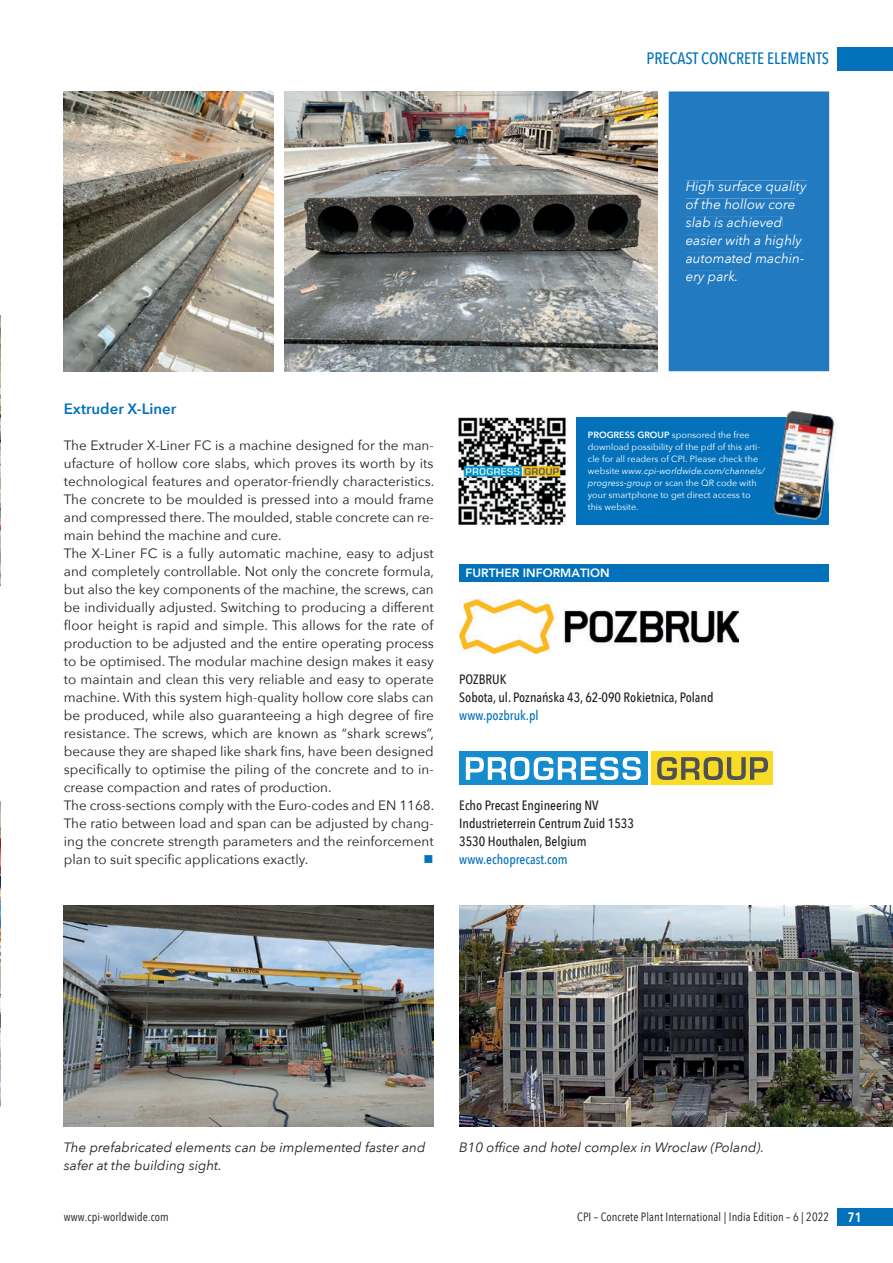
<style>
.page{position:relative;width:893px;height:1263px;background:#fff}
.page>*{position:absolute;margin:0;border:0;box-sizing:border-box;transform-origin:0 0}
.t1{font:500 16.5px "Avenir Next Condensed";color:#0372bb}
.t2{font:600 15px "Avenir Next";color:#0372bb}
.t3{font:13.5px/18px "Avenir Next";color:#231f20}
.t4{font:500 13.5px/18px "Avenir Next Condensed";color:#231f20}
.t5{font:italic 13.5px/18px "Avenir Next";color:#231f20}
.t6{font:italic 13.5px/18px "Avenir Next";color:#fff}
.t7{font:500 13.5px "Avenir Next Condensed";color:#0372bb}
.t8{font:600 13.5px "Avenir Next Condensed";color:#fff}
.t9{font:13.5px "Wingdings";color:#0372bb}
.t10{font:12px "Avenir Next Condensed";letter-spacing:.01em;color:#231f20}
.t11{font:800 12px "Avenir";color:#fff}
.t12{font:9px/12px "Avenir Next";color:#fff}
.s1{font-weight:600}
.s2{font-style:italic}
</style>
<div class="page">
<div style="left:838px;top:47px;width:55px;height:23px;background:#0372bb"></div>
<div style="left:838px;top:1208px;width:55px;height:18px;background:#0372bb"></div>
<img style="left:0;top:802px;width:1px;height:305px">
<img style="left:0;top:316px;width:1px;height:269px">
<img style="left:64px;top:91px;width:210px;height:280px">
<img style="left:285px;top:91px;width:373px;height:280px">
<div style="left:669px;top:91px;width:160px;height:280px;background:#227bc0"></div>
<div style="left:686px;top:181px;width:121px;height:13px;background:#227bc0"></div>
<div style="left:686px;top:199px;width:109px;height:10px;background:#227bc0"></div>
<div style="left:686px;top:217px;width:96px;height:10px;background:#227bc0"></div>
<div style="left:686px;top:235px;width:116px;height:13px;background:#227bc0"></div>
<div style="left:686px;top:253px;width:118px;height:10px;background:#227bc0"></div>
<div style="left:686px;top:271px;width:52px;height:13px;background:#227bc0"></div>
<img style="left:64px;top:906px;width:370px;height:221px">
<img style="left:459px;top:906px;width:434px;height:221px">
<div style="left:459px;top:564px;width:370px;height:17px;background:#0372bb"></div>
<img style="left:459px;top:600px;width:279px;height:53px">
<div style="left:576px;top:417px;width:252px;height:108px;background:#0372bb"></div>
<img style="left:458px;top:417px;width:108px;height:108px">
<img style="left:786px;top:410px;width:49px;height:85px">
<img style="left:773px;top:417px;width:55px;height:103px">
<div style="left:459px;top:751px;width:189px;height:34px;background:#178ccc"></div>
<div style="left:652px;top:751px;width:121px;height:34px;background:#f9dc26"></div>
<svg style="left:466px;top:757px;width:175px;height:23px"></svg>
<svg style="left:657px;top:757px;width:111px;height:23px"></svg>
<p class="t1" style="left:647px;top:49px;width:184px">PRECAST CONCRETE ELEMENTS</p>
<p class="t6" style="left:686px;top:177px;width:122px">High surface quality of the hollow core slab is achieved easier with a highly automated machin&shy;ery park.</p>
<p class="t2" style="left:64px;top:396px;width:114px">Extruder X-Liner</p>
<p class="t3" style="left:64px;top:436px;width:372px">The Extruder X-Liner FC is a machine designed for the man&shy;ufacture of hollow core slabs, which proves its worth by its technological features and operator-friendly characteristics.<br>The concrete to be moulded is pressed into a mould frame and compressed there. The moulded, stable concrete can re&shy;main behind the machine and cure.<br>The X-Liner FC is a fully automatic machine, easy to adjust and completely controllable. Not only the concrete formula, but also the key components of the machine, the screws, can be individually adjusted. Switching to producing a different floor height is rapid and simple. This allows for the rate of production to be adjusted and the entire operating process to be optimised. The modular machine design makes it easy to maintain and clean this very reliable and easy to operate machine. With this system high-quality hollow core slabs can be produced, while also guaranteeing a high degree of fire resistance. The screws, which are known as “shark screws”, because they are shaped like shark fins, have been designed specifically to optimise the piling of the concrete and to in&shy;crease compaction and rates of production.<br>The cross-sections comply with the Euro-codes and EN 1168.<br>The ratio between load and span can be adjusted by chang&shy;ing the concrete strength parameters and the reinforcement plan to suit specific applications exactly.</p>
<p class="t9" style="left:424px;top:852px;width:12px">■</p>
<p class="t12" style="left:588px;top:428px;width:178px"><span class="s1">PROGRESS GROUP</span> sponsored the free download possibility of the pdf of this arti&shy;cle for all readers of CPI. Please check the website <span class="s2">www.cpi-worldwide.com/channels/ progress-group</span> or scan the QR code with your smartphone to get direct access to this website.</p>
<p class="t11" style="left:466px;top:564px;width:146px">FURTHER INFORMATION</p>
<p class="t4" style="left:459px;top:670px;width:256px">POZBRUK<br>Sobota, ul. Poznańska 43, 62-090 Rokietnica, Poland</p>
<p class="t7" style="left:459px;top:707px;width:81px">www.pozbruk.pl</p>
<p class="t4" style="left:459px;top:796px;width:176px">Echo Precast Engineering NV<br>Industrieterrein Centrum Zuid 1533<br>3530 Houthalen, Belgium</p>
<p class="t7" style="left:459px;top:851px;width:110px">www.echoprecast.com</p>
<p class="t5" style="left:64px;top:1138px;width:363px">The prefabricated elements can be implemented faster and safer at the building sight.</p>
<p class="t5" style="left:459px;top:1138px;width:306px">B10 office and hotel complex in Wroclaw (Poland).</p>
<p class="t10" style="left:64px;top:1207px;width:107px">www.cpi-worldwide.com</p>
<p class="t10" style="left:577px;top:1207px;width:254px">CPI – Concrete Plant International | India Edition – 6 | 2022</p>
<p class="t8" style="left:848px;top:1206px;width:15px">71</p>
</div>
